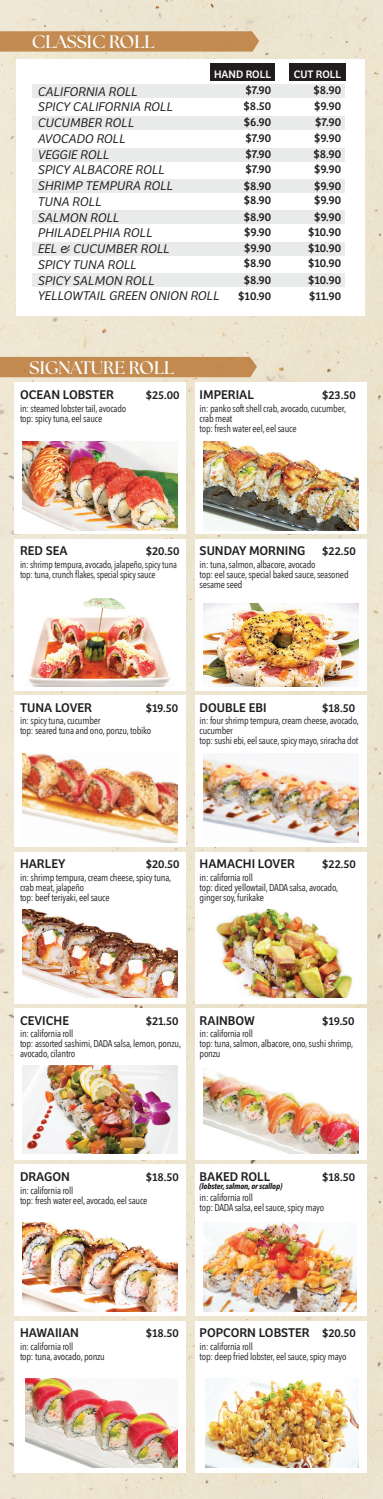
<style>
.page{position:relative;width:383px;height:1499px;background:#fff}
.page>*{position:absolute;margin:0;border:0;box-sizing:border-box;transform-origin:0 0}
.t1{font:700 18.12px "The Seasons";color:#fff}
.t2{font:italic 300 13.12px/15.8px "Bree";color:#211d1e}
.t3{font:13.12px "Bree";color:#211d1e}
.t4{font:11.88px "Bree";color:#211d1e}
.t5{font:11.25px "Bree";color:#fff}
.t6{font:10px/10px "Avenir Next Condensed";letter-spacing:-.02em;color:#211d1e}
.t7{font:10px/10px "Avenir Next Condensed";letter-spacing:-.02em;color:#211d1e;scale:.96 1}
.t8{font:italic 700 8.12px "Avenir Next Condensed";letter-spacing:-.02em;color:#211d1e}
.s1{font-size:11.88px}
</style>
<div class="page">
<img style="left:0;top:0;width:382px;height:536px">
<img style="left:0;top:536px;width:382px;height:511px">
<img style="left:0;top:1047px;width:382px;height:451px">
<div style="left:16px;top:59px;width:348px;height:256px;background:#fff"></div>
<div style="left:289px;top:64px;width:56px;height:17px;background:#211d1e"></div>
<div style="left:211px;top:64px;width:64px;height:17px;background:#211d1e"></div>
<div style="left:14px;top:382px;width:171px;height:151px;background:#fff"></div>
<div style="left:195px;top:382px;width:171px;height:151px;background:#fff"></div>
<img style="left:0;top:31px;width:259px;height:21px">
<div style="left:0;top:357px;width:257px;height:20px;background:#c38b51"></div>
<div style="left:14px;top:539px;width:171px;height:151px;background:#fff"></div>
<div style="left:195px;top:539px;width:171px;height:151px;background:#fff"></div>
<div style="left:14px;top:695px;width:171px;height:151px;background:#fff"></div>
<div style="left:195px;top:695px;width:171px;height:151px;background:#fff"></div>
<div style="left:14px;top:852px;width:171px;height:151px;background:#fff"></div>
<div style="left:195px;top:852px;width:171px;height:151px;background:#fff"></div>
<div style="left:14px;top:1008px;width:171px;height:151px;background:#fff"></div>
<div style="left:195px;top:1008px;width:171px;height:151px;background:#fff"></div>
<img style="left:23px;top:442px;width:155px;height:88px">
<img style="left:203px;top:442px;width:155px;height:88px">
<img style="left:28px;top:598px;width:142px;height:89px">
<img style="left:203px;top:603px;width:155px;height:83px">
<img style="left:23px;top:753px;width:155px;height:89px">
<img style="left:203px;top:753px;width:155px;height:89px">
<img style="left:23px;top:1065px;width:155px;height:88px">
<img style="left:203px;top:1068px;width:155px;height:85px">
<img style="left:23px;top:909px;width:155px;height:88px">
<img style="left:215px;top:909px;width:138px;height:88px">
<div style="left:14px;top:1164px;width:171px;height:151px;background:#fff"></div>
<div style="left:195px;top:1164px;width:171px;height:151px;background:#fff"></div>
<div style="left:14px;top:1320px;width:171px;height:151px;background:#fff"></div>
<div style="left:195px;top:1320px;width:171px;height:151px;background:#fff"></div>
<img style="left:23px;top:1222px;width:155px;height:89px">
<img style="left:203px;top:1222px;width:153px;height:88px">
<img style="left:25px;top:1378px;width:153px;height:88px">
<img style="left:205px;top:1378px;width:153px;height:88px">
<div style="left:33px;top:84px;width:311px;height:14px;background:#e9eaea"></div>
<div style="left:33px;top:116px;width:311px;height:14px;background:#e9eaea"></div>
<div style="left:33px;top:148px;width:311px;height:14px;background:#e9eaea"></div>
<div style="left:33px;top:179px;width:311px;height:13px;background:#e9eaea"></div>
<div style="left:33px;top:210px;width:311px;height:14px;background:#e9eaea"></div>
<div style="left:33px;top:242px;width:311px;height:13px;background:#e9eaea"></div>
<div style="left:33px;top:273px;width:311px;height:14px;background:#e9eaea"></div>
<h1 class="t1" style="left:32px;top:30px;width:124px">CLASSIC ROLL</h1>
<p class="t5" style="left:214px;top:65px;width:58px">HAND ROLL</p>
<p class="t5" style="left:293px;top:65px;width:49px">CUT ROLL</p>
<p class="t2" style="left:38px;top:82px;width:183px">CALIFORNIA ROLL<br>SPICY CALIFORNIA ROLL<br>CUCUMBER ROLL<br>AVOCADO ROLL<br>VEGGIE ROLL<br>SPICY ALBACORE ROLL<br>SHRIMP TEMPURA ROLL<br>TUNA ROLL<br>SALMON ROLL<br>PHILADELPHIA ROLL<br>EEL &amp; CUCUMBER ROLL<br>SPICY TUNA ROLL<br>SPICY SALMON ROLL<br>YELLOWTAIL GREEN ONION ROLL</p>
<p class="t4" style="left:245px;top:81px;width:27px">$7.90</p>
<p class="t4" style="left:313px;top:81px;width:29px">$8.90</p>
<p class="t4" style="left:243px;top:97px;width:29px">$8.50</p>
<p class="t4" style="left:314px;top:97px;width:29px">$9.90</p>
<p class="t4" style="left:243px;top:113px;width:29px">$6.90</p>
<p class="t4" style="left:315px;top:113px;width:27px">$7.90</p>
<p class="t4" style="left:245px;top:129px;width:27px">$7.90</p>
<p class="t4" style="left:314px;top:129px;width:29px">$9.90</p>
<p class="t4" style="left:245px;top:144px;width:27px">$7.90</p>
<p class="t4" style="left:313px;top:144px;width:29px">$8.90</p>
<p class="t4" style="left:245px;top:160px;width:27px">$7.90</p>
<p class="t4" style="left:314px;top:160px;width:29px">$9.90</p>
<p class="t4" style="left:243px;top:177px;width:29px">$8.90</p>
<p class="t4" style="left:314px;top:177px;width:29px">$9.90</p>
<p class="t4" style="left:243px;top:191px;width:29px">$8.90</p>
<p class="t4" style="left:314px;top:191px;width:29px">$9.90</p>
<p class="t4" style="left:243px;top:208px;width:29px">$8.90</p>
<p class="t4" style="left:314px;top:208px;width:29px">$9.90</p>
<p class="t4" style="left:244px;top:223px;width:29px">$9.90</p>
<p class="t4" style="left:308px;top:223px;width:34px">$10.90</p>
<p class="t4" style="left:244px;top:239px;width:29px">$9.90</p>
<p class="t4" style="left:308px;top:239px;width:34px">$10.90</p>
<p class="t4" style="left:243px;top:254px;width:29px">$8.90</p>
<p class="t4" style="left:308px;top:254px;width:34px">$10.90</p>
<p class="t4" style="left:243px;top:271px;width:29px">$8.90</p>
<p class="t4" style="left:308px;top:271px;width:34px">$10.90</p>
<p class="t4" style="left:238px;top:287px;width:34px">$10.90</p>
<p class="t4" style="left:309px;top:287px;width:34px">$11.90</p>
<h1 class="t1" style="left:30px;top:355px;width:146px">SIGNATURE ROLL</h1>
<h2 class="t3" style="left:20px;top:384px;width:95px">OCEAN LOBSTER</h2>
<p class="t4" style="left:146px;top:386px;width:35px">$25.00</p>
<p class="t6" style="left:20px;top:402px;width:108px">in: steamed lobster tail, avocado top: spicy tuna, eel sauce</p>
<h2 class="t3" style="left:199px;top:384px;width:56px">IMPERIAL</h2>
<p class="t4" style="left:322px;top:386px;width:35px">$23.50</p>
<p class="t6" style="left:199px;top:402px;width:148px">in: panko soft shell crab, avocado, cucumber, crab meat<br>top: fresh water eel, eel sauce</p>
<h2 class="t3" style="left:20px;top:541px;width:49px">RED SEA</h2>
<p class="t4" style="left:146px;top:542px;width:35px">$20.50</p>
<p class="t7" style="left:20px;top:559px;width:165px">in: shrimp tempura, avocado, jalapeño, spicy tuna top: tuna, crunch flakes, special spicy sauce</p>
<h2 class="t3" style="left:199px;top:541px;width:107px">SUNDAY MORNING</h2>
<p class="t4" style="left:322px;top:542px;width:35px">$22.50</p>
<p class="t6" style="left:199px;top:559px;width:150px">in: tuna, salmon, albacore, avocado<br>top: eel sauce, special baked sauce, seasoned sesame seed</p>
<h2 class="t3" style="left:20px;top:697px;width:73px">TUNA LOVER</h2>
<p class="t4" style="left:146px;top:698px;width:34px">$19.50</p>
<p class="t6" style="left:20px;top:715px;width:133px">in: spicy tuna, cucumber<br>top: seared tuna and ono, ponzu, tobiko</p>
<h2 class="t3" style="left:199px;top:697px;width:68px">DOUBLE EBI</h2>
<p class="t4" style="left:322px;top:698px;width:34px">$18.50</p>
<p class="t6" style="left:199px;top:715px;width:161px">in: four shrimp tempura, cream cheese, avocado, cucumber<br>top: sushi ebi, eel sauce, spicy mayo, sriracha dot</p>
<h2 class="t3" style="left:20px;top:853px;width:47px">HARLEY</h2>
<p class="t4" style="left:146px;top:855px;width:35px">$20.50</p>
<p class="t6" style="left:20px;top:871px;width:153px">in: shrimp tempura, cream cheese, spicy tuna, crab meat, jalapeño<br>top: beef teriyaki, eel sauce</p>
<h2 class="t3" style="left:199px;top:853px;width:97px">HAMACHI LOVER</h2>
<p class="t4" style="left:322px;top:855px;width:35px">$22.50</p>
<p class="t6" style="left:199px;top:871px;width:140px">in: california roll<br>top: diced yellowtail, DADA salsa, avocado, ginger soy, furikake</p>
<h2 class="t3" style="left:20px;top:1010px;width:50px">CEVICHE</h2>
<p class="t4" style="left:146px;top:1011px;width:34px">$21.50</p>
<p class="t6" style="left:20px;top:1028px;width:162px">in: california roll<br>top: assorted sashimi, DADA salsa, lemon, ponzu, avocado, cilantro</p>
<h2 class="t3" style="left:199px;top:1010px;width:57px">RAINBOW</h2>
<p class="t4" style="left:322px;top:1011px;width:34px">$19.50</p>
<p class="t6" style="left:199px;top:1028px;width:155px">in: california roll<br>top: tuna, salmon, albacore, ono, sushi shrimp, ponzu</p>
<h2 class="t3" style="left:20px;top:1166px;width:51px">DRAGON</h2>
<p class="t4" style="left:146px;top:1167px;width:34px">$18.50</p>
<p class="t6" style="left:20px;top:1184px;width:129px">in: california roll<br>top: fresh water eel, avocado, eel sauce</p>
<h2 class="t3" style="left:199px;top:1166px;width:72px">BAKED ROLL</h2>
<p class="t4" style="left:322px;top:1167px;width:34px">$18.50</p>
<p class="t6" style="left:199px;top:1191px;width:126px">in: california roll<br>top: DADA salsa, eel sauce, spicy mayo</p>
<p class="t8" style="left:199px;top:1180px;width:84px">(lobster, salmon, or scallop)</p>
<h2 class="t3" style="left:20px;top:1322px;width:60px">HAWAIIAN</h2>
<p class="t4" style="left:146px;top:1324px;width:34px">$18.50</p>
<p class="t6" style="left:20px;top:1340px;width:86px">in: california roll<br>top: tuna, avocado, ponzu</p>
<h2 class="t3" style="left:199px;top:1322px;width:158px">POPCORN LOBSTER <span class="s1">$20.50</span></h2>
<p class="t6" style="left:199px;top:1340px;width:148px">in: california roll<br>top: deep fried lobster, eel sauce, spicy mayo</p>
</div>
